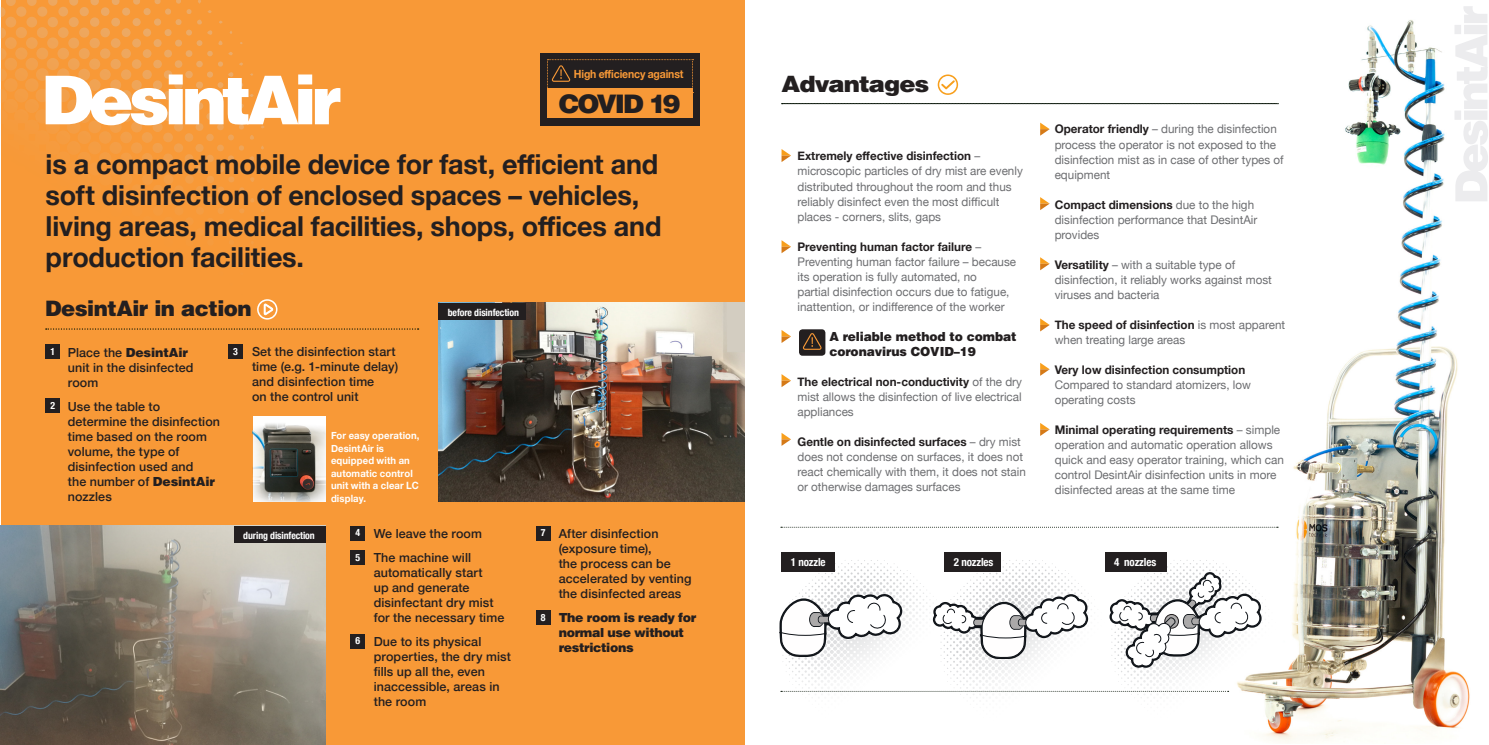
<style>
.page{position:relative;width:1489px;height:745px;background:#fff}
.page>*{position:absolute;margin:0;border:0;box-sizing:border-box;transform-origin:0 0}
.t1{font:700 27.5px/31.2px "Helvetica Neue";letter-spacing:-.005em;color:#231f20}
.t2{font:900 25.5px "Helvetica CE";letter-spacing:-.09em;color:#231f20;scale:1.04 1}
.t3{font:900 22.5px "Helvetica CE";letter-spacing:-.04em;color:#231f20;scale:1.08 1}
.t4{font:900 21.25px "Helvetica CE";letter-spacing:-.025em;color:#231f20}
.t5{font:500 12.5px/15px "Helvetica Neue";letter-spacing:.01em;color:#231f20}
.t6{font:900 12.5px/15px "Helvetica CE";letter-spacing:-.015em;color:#231f20}
.t7{font:11.88px/15px "Helvetica Neue";color:#6c6d70}
.t8{font:700 11.88px "Helvetica Neue";color:#231f20}
.t9{font:700 11.25px "Helvetica Neue";letter-spacing:-.015em;color:#f89937;scale:.93 1}
.t10{font:700 condensed 11.12px "Helvetica Neue";letter-spacing:-.01em;color:#fff}
.t11{font:700 10px/12.5px "Helvetica Neue";letter-spacing:.015em;color:#fff;scale:.95 1}
.t12{font:700 condensed 10px "Helvetica Neue";letter-spacing:-.01em;color:#fff}
.s1{font-family:"Helvetica Neue";font-weight:500}
.s2{font-family:"Helvetica CE";font-weight:900}
.s3{font-weight:700;color:#231f20}
</style>
<div class="page">
<div style="left:1px;top:0;width:743px;height:743px;background:#f89937"></div>
<div style="left:253px;top:415px;width:72px;height:86px;background:#fff"></div>
<img style="left:253px;top:423px;width:72px;height:78px">
<svg style="left:780px;top:526px;width:451px;height:1px"></svg>
<svg style="left:781px;top:103px;width:450px;height:1px"></svg>
<img style="left:1231px;top:20px;width:257px;height:723px">
<svg style="left:781px;top:330px;width:10px;height:13px"></svg>
<svg style="left:781px;top:374px;width:10px;height:13px"></svg>
<svg style="left:781px;top:433px;width:10px;height:12px"></svg>
<svg style="left:937px;top:74px;width:21px;height:21px"></svg>
<svg style="left:1px;top:0;width:417px;height:359px"></svg>
<div style="left:536px;top:609px;width:14px;height:15px;background:#231f20"></div>
<div style="left:536px;top:525px;width:14px;height:14px;background:#231f20"></div>
<div style="left:351px;top:550px;width:14px;height:14px;background:#231f20"></div>
<div style="left:351px;top:633px;width:14px;height:14px;background:#231f20"></div>
<div style="left:46px;top:344px;width:14px;height:14px;background:#231f20"></div>
<div style="left:228px;top:344px;width:14px;height:14px;background:#231f20"></div>
<div style="left:351px;top:525px;width:14px;height:14px;background:#231f20"></div>
<div style="left:46px;top:398px;width:14px;height:14px;background:#231f20"></div>
<img style="left:438px;top:302px;width:306px;height:199px">
<img style="left:1px;top:525px;width:324px;height:219px">
<div style="left:438px;top:302px;width:88px;height:17px;background:#231f20"></div>
<div style="left:234px;top:525px;width:91px;height:17px;background:#231f20"></div>
<div style="left:540px;top:53px;width:160px;height:72px;background:#231f20"></div>
<div style="left:547px;top:88px;width:145px;height:29px;background:#f89937"></div>
<svg style="left:547px;top:59px;width:146px;height:34px"></svg>
<svg style="left:1454px;top:6px;width:33px;height:195px"></svg>
<svg style="left:779px;top:559px;width:496px;height:165px"></svg>
<div style="left:944px;top:552px;width:56px;height:19px;background:#231f20"></div>
<div style="left:1104px;top:552px;width:62px;height:19px;background:#231f20"></div>
<div style="left:781px;top:552px;width:53px;height:19px;background:#231f20"></div>
<svg style="left:781px;top:149px;width:10px;height:13px"></svg>
<svg style="left:1040px;top:122px;width:9px;height:14px"></svg>
<svg style="left:1040px;top:197px;width:9px;height:13px"></svg>
<svg style="left:1040px;top:257px;width:9px;height:13px"></svg>
<svg style="left:1040px;top:318px;width:9px;height:13px"></svg>
<svg style="left:1040px;top:362px;width:9px;height:13px"></svg>
<svg style="left:1040px;top:423px;width:9px;height:12px"></svg>
<svg style="left:781px;top:240px;width:10px;height:13px"></svg>
<div style="left:799px;top:329px;width:26px;height:26px;background:#231f20;border-radius:4px"></div>
<svg style="left:802px;top:333px;width:19px;height:16px"></svg>
<p class="t9" style="left:574px;top:65px;width:119px">High efficiency against</p>
<h2 class="t2" style="left:559px;top:89px;width:119px">COVID 19</h2>
<h1 class="t1" style="left:46px;top:149px;width:617px">is a compact mobile device for fast, efficient and soft disinfection of enclosed spaces – vehicles, living areas, medical facilities, shops, offices and production facilities.</h1>
<p class="t12" style="left:448px;top:303px;width:73px">before disinfection</p>
<h3 class="t4" style="left:45px;top:296px;width:208px">DesintAir in action</h3>
<p class="t6" style="left:68px;top:345px;width:122px"><span class="s1">Place the</span> DesintAir</p>
<p class="t5" style="left:68px;top:358px;width:127px">unit in the disinfected room</p>
<p class="t5" style="left:68px;top:397px;width:154px">Use the table to determine the disinfection time based on the room volume, the type of disinfection used and<br>the number of <span class="s2">DesintAir </span>nozzles</p>
<p class="t12" style="left:50px;top:343px;width:6px">1</p>
<p class="t12" style="left:233px;top:343px;width:6px">3</p>
<p class="t12" style="left:50px;top:397px;width:6px">2</p>
<p class="t5" style="left:252px;top:343px;width:148px">Set the disinfection start time (e.g. 1-minute delay) and disinfection time<br>on the control unit</p>
<p class="t11" style="left:331px;top:429px;width:95px">For easy operation,<br>DesintAir is equipped with an automatic control unit with a clear LC display.</p>
<p class="t12" style="left:243px;top:526px;width:73px">during disinfection</p>
<p class="t12" style="left:355px;top:524px;width:6px">4</p>
<p class="t12" style="left:355px;top:549px;width:6px">5</p>
<p class="t12" style="left:355px;top:632px;width:6px">6</p>
<p class="t5" style="left:374px;top:520px;width:110px;line-height:23.9px">We leave the room<br>The machine will</p>
<p class="t5" style="left:374px;top:563px;width:132px">automatically start<br>up and generate disinfectant dry mist for the necessary time</p>
<p class="t5" style="left:374px;top:632px;width:139px">Due to its physical properties, the dry mist fills up all the, even inaccessible, areas in the room</p>
<p class="t12" style="left:540px;top:524px;width:6px">7</p>
<p class="t12" style="left:540px;top:608px;width:6px">8</p>
<p class="t5" style="left:558px;top:524px;width:134px">After disinfection (exposure time),<br>the process can be accelerated by venting the disinfected areas</p>
<p class="t6" style="left:558px;top:609px;width:139px">The room is ready for normal use without restrictions</p>
<h3 class="t3" style="left:781px;top:71px;width:138px">Advantages</h3>
<p class="t7" style="left:797px;top:149px;width:227px"><span class="s3">Extremely effective disinfection</span> – microscopic particles of dry mist are evenly distributed throughout the room and thus reliably disinfect even the most difficult places - corners, slits, gaps</p>
<p class="t7" style="left:797px;top:239px;width:220px"><span class="s3">Preventing human factor failure</span> – Preventing human factor failure – because its operation is fully automated, no<br>partial disinfection occurs due to fatigue, inattention, or indifference of the worker</p>
<p class="t6" style="left:829px;top:328px;width:189px">A reliable method to combat coronavirus COVID–19</p>
<p class="t7" style="left:797px;top:374px;width:226px;text-align:justify"><span class="s3">The electrical non-conductivity</span> of the dry mist allows the disinfection of live electrical appliances</p>
<p class="t7" style="left:797px;top:434px;width:230px"><span class="s3">Gentle on disinfected surfaces</span> – dry mist does not condense on surfaces, it does not react chemically with them, it does not stain or otherwise damages surfaces</p>
<p class="t7" style="left:1054px;top:122px;width:230px"><span class="s3">Operator friendly</span> – during the disinfection process the operator is not exposed to the disinfection mist as in case of other types of equipment</p>
<p class="t7" style="left:1054px;top:197px;width:204px"><span class="s3">Compact dimensions</span> due to the high disinfection performance that DesintAir provides</p>
<p class="t7" style="left:1054px;top:257px;width:219px"><span class="s3">Versatility</span> – with a suitable type of disinfection, it reliably works against most viruses and bacteria</p>
<p class="t7" style="left:1054px;top:317px;width:232px"><span class="s3">The speed of disinfection</span> is most apparent when treating large areas</p>
<p class="t8" style="left:1054px;top:360px;width:192px">Very low disinfection consumption</p>
<p class="t7" style="left:1054px;top:377px;width:198px">Compared to standard atomizers, low operating costs</p>
<p class="t7" style="left:1054px;top:422px;width:231px"><span class="s3">Minimal operating requirements</span> – simple operation and automatic operation allows quick and easy operator training, which can control DesintAir disinfection units in more disinfected areas at the same time</p>
<p class="t10" style="left:790px;top:553px;width:36px">1 nozzle</p>
<p class="t10" style="left:953px;top:553px;width:41px">2 nozzles</p>
<p class="t10" style="left:1113px;top:553px;width:44px">4 nozzles</p>
</div>
